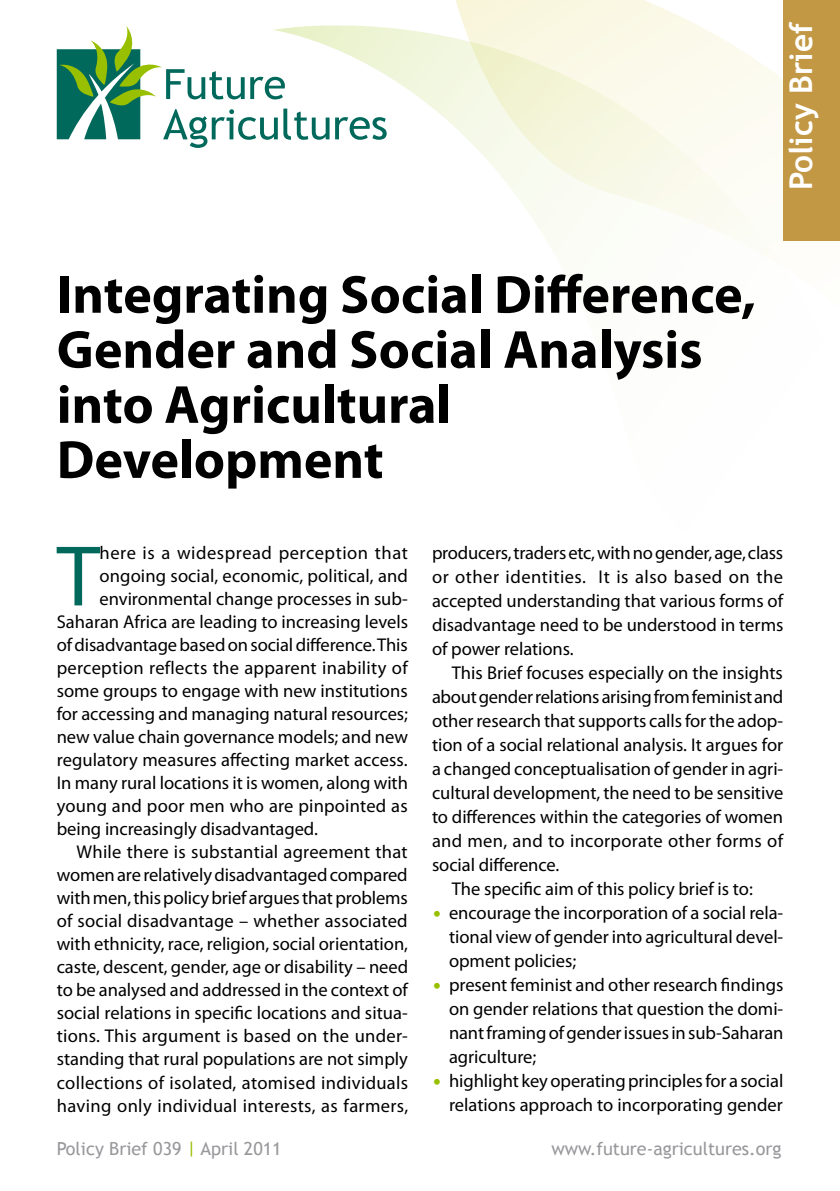
<style>
.page{position:relative;width:840px;height:1191px;background:#fff}
.page>*{position:absolute;margin:0;border:0;box-sizing:border-box;transform-origin:0 0}
.t1{font:86.8px "Myriad Pro";color:#00695b}
.t2{font:700 54px/55px "Myriad Pro";color:#000}
.t3{font:700 31.6px "Trebuchet MS";color:#fff}
.t4{font:18.4px/24px "Myriad Pro";letter-spacing:-.005em;color:#000;text-align:justify}
.t5{font:18.4px "Myriad Pro";letter-spacing:.015em;color:#000}
.t6{font:18.4px "Myriad Pro";letter-spacing:.02em;color:#000}
.t7{font:18.4px "Myriad Pro";letter-spacing:.03em;color:#000}
.t8{font:18px "Trebuchet MS";color:#98989c}
.s1{font-family:"Trebuchet MS";font-weight:700;color:#98c000}
.s2{color:#98c000}
</style>
<div class="page">
<img style="left:319px;top:22px;width:520px;height:382px">
<svg style="left:335px;top:117px;width:51px;height:23px"></svg>
<svg style="left:57px;top:26px;width:272px;height:122px"></svg>
<div style="left:782px;top:0;width:57px;height:240px;background:#c29845"></div>
<h3 class="t3" style="left:780px;top:190px;width:169px;rotate:-90deg">Policy Brief</h3>
<h2 class="t2" style="left:57px;top:265px;width:700px">Integrating Social Difference,<br>Gender and Social Analysis into Agricultural<br>Development</h2>
<h1 class="t1" style="left:57px;top:523px;width:45px">T</h1>
<p class="t7" style="left:100px;top:542px;width:309px">here is a widespread perception that</p>
<p class="t4" style="left:100px;top:564px;width:309px">ongoing social, economic, political, and</p>
<p class="t4" style="left:100px;top:587px;width:309px">environmental change processes in sub-</p>
<p class="t4" style="left:57px;top:610px;width:353px">Saharan Africa are leading to increasing levels</p>
<p class="t4" style="left:57px;top:633px;width:352px">of disadvantage based on social difference. This</p>
<p class="t5" style="left:57px;top:657px;width:352px">perception reflects the apparent inability of</p>
<p class="t4" style="left:57px;top:679px;width:352px">some groups to engage with new institutions</p>
<p class="t4" style="left:57px;top:702px;width:352px">for accessing and managing natural resources;</p>
<p class="t4" style="left:57px;top:725px;width:352px">new value chain governance models; and new</p>
<p class="t4" style="left:57px;top:748px;width:352px">regulatory measures affecting market access.</p>
<p class="t4" style="left:57px;top:771px;width:352px">In many rural locations it is women, along with</p>
<p class="t4" style="left:57px;top:794px;width:352px">young and poor men who are pinpointed as</p>
<p class="t4" style="left:57px;top:817px;width:262px">being increasingly disadvantaged.</p>
<p class="t5" style="left:77px;top:841px;width:332px">While there is substantial agreement that</p>
<p class="t4" style="left:57px;top:863px;width:352px">women are relatively disadvantaged compared</p>
<p class="t4" style="left:57px;top:886px;width:352px">with men, this policy brief argues that problems</p>
<p class="t4" style="left:57px;top:909px;width:352px">of social disadvantage – whether associated</p>
<p class="t4" style="left:57px;top:932px;width:352px">with ethnicity, race, religion, social orientation,</p>
<p class="t4" style="left:57px;top:955px;width:352px">caste, descent, gender, age or disability – need</p>
<p class="t4" style="left:57px;top:978px;width:352px">to be analysed and addressed in the context of</p>
<p class="t4" style="left:57px;top:1001px;width:352px">social relations in specific locations and situa-</p>
<p class="t5" style="left:57px;top:1025px;width:352px">tions. This argument is based on the under-</p>
<p class="t4" style="left:57px;top:1047px;width:352px">standing that rural populations are not simply</p>
<p class="t5" style="left:57px;top:1071px;width:353px">collections of isolated, atomised individuals</p>
<p class="t6" style="left:57px;top:1094px;width:353px">having only individual interests, as farmers,</p>
<p class="t4" style="left:432px;top:541px;width:353px">producers, traders etc, with no gender, age, class or other identities. It is also based on the accepted understanding that various forms of disadvantage need to be understood in terms of power relations.</p>
<p class="t4" style="left:451px;top:661px;width:332px">This Brief focuses especially on the insights</p>
<p class="t4" style="left:432px;top:685px;width:352px">about gender relations arising from feminist and</p>
<p class="t4" style="left:432px;top:709px;width:352px">other research that supports calls for the adop-</p>
<p class="t4" style="left:432px;top:733px;width:352px">tion of a social relational analysis. It argues for</p>
<p class="t4" style="left:432px;top:757px;width:352px">a changed conceptualisation of gender in agri-</p>
<p class="t4" style="left:432px;top:781px;width:352px">cultural development, the need to be sensitive</p>
<p class="t4" style="left:432px;top:805px;width:352px">to differences within the categories of women</p>
<p class="t5" style="left:432px;top:830px;width:352px">and men, and to incorporate other forms of</p>
<p class="t4" style="left:432px;top:853px;width:129px">social difference.</p>
<p class="t4" style="left:451px;top:877px;width:302px">The specific aim of this policy brief is to:</p>
<p class="t4" style="left:449px;top:901px;width:335px;text-indent:-17px"><span class="s1">•</span> encourage the incorporation of a social rela&shy;tional view of gender into agricultural devel&shy;opment policies;</p>
<p class="t4" style="left:449px;top:973px;width:336px;text-indent:-17px"><span class="s1">•</span> present feminist and other research findings on gender relations that question the domi&shy;nant framing of gender issues in sub-Saharan agriculture;</p>
<p class="t4" style="left:432px;top:1069px;width:353px;text-align:right"><span class="s1">•</span> highlight key operating principles for a social relations approach to incorporating gender</p>
<p class="t8" style="left:57px;top:1138px;width:226px">Policy Brief 039 <span class="s2">|</span> April 2011</p>
<p class="t8" style="left:551px;top:1138px;width:231px">www.future-agricultures.org</p>
</div>
